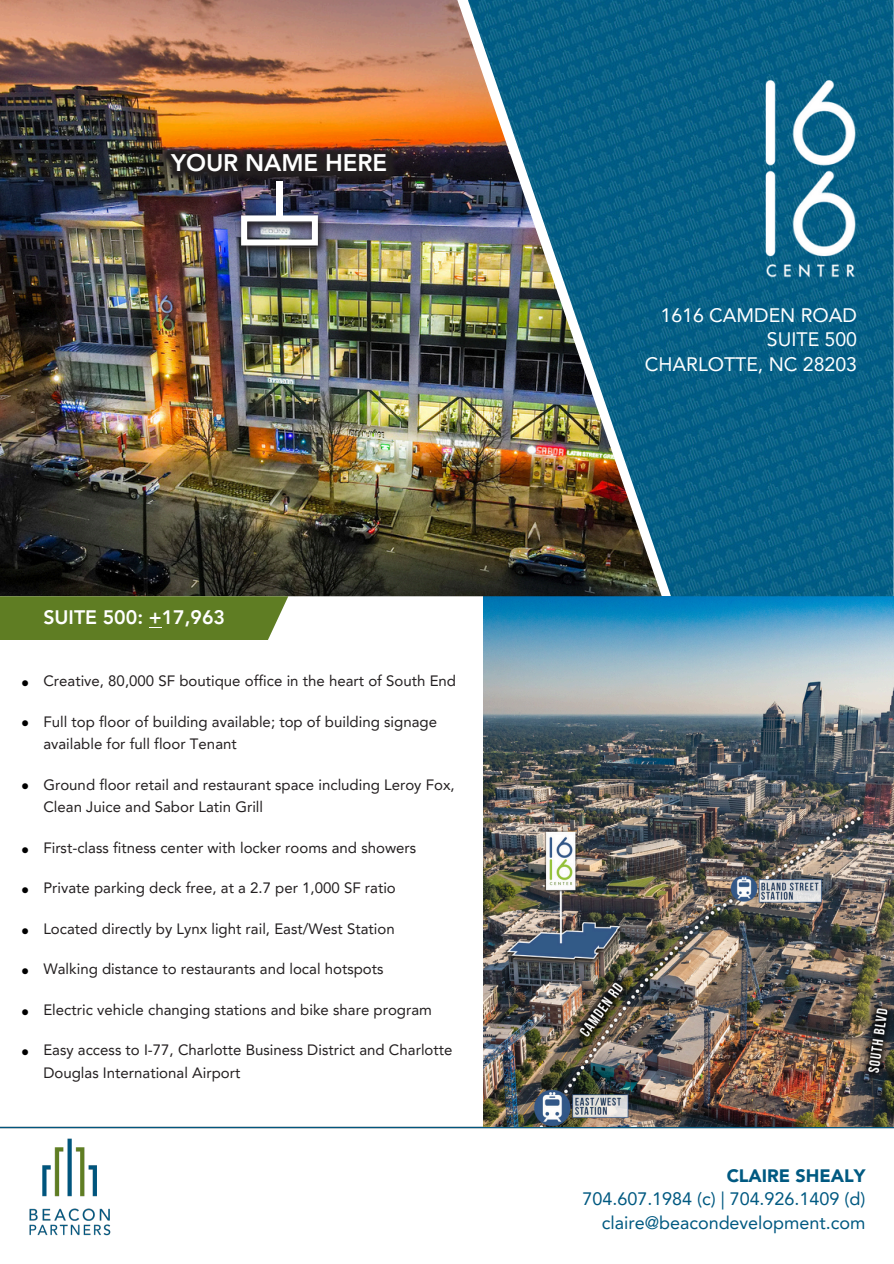
<style>
.page{position:relative;width:894px;height:1264px;background:#fff}
.page>*{position:absolute;margin:0;border:0;box-sizing:border-box;transform-origin:0 0}
.t1{font:800 24px "Avenir LT Pro";letter-spacing:-.005em;color:#fff}
.t2{font:19.5px/24.8px "Avenir LT Pro";color:#fff;text-align:right}
.t3{font:800 19.5px "Avenir LT Pro";color:#fff}
.t4{font:18px/23.7px "Avenir LT Pro";color:#005981;text-align:right}
.t5{font:15px/22.5px "Avenir LT Pro";color:#231f20}
.t6{font:13.5px "Arimo";color:#000}
.s1{font-weight:900}
</style>
<div class="page">
<img style="left:0;top:1126px;width:893px;height:110px">
<img style="left:483px;top:596px;width:410px;height:530px">
<img style="left:0;top:0;width:468px;height:596px">
<img style="left:468px;top:0;width:425px;height:596px">
<img style="left:739px;top:75px;width:126px;height:214px">
<img style="left:162px;top:147px;width:233px;height:33px">
<div style="left:0;top:596px;width:288px;height:44px;background:#5f7d23"></div>
<img style="left:237px;top:210px;width:91px;height:45px">
<svg style="left:241px;top:215px;width:77px;height:30px"></svg>
<div style="left:276px;top:182px;width:6px;height:35px;background:#fff"></div>
<h1 class="t1" style="left:171px;top:153px;width:217px">YOUR NAME HERE</h1>
<p class="t3" style="left:43px;top:609px;width:183px">SUITE 500: +17,963</p>
<h2 class="t6" style="left:21px;top:674px;width:10px">●</h2>
<h3 class="t5" style="left:43px;top:671px;width:414px">Creative, 80,000 SF boutique office in the heart of South End</h3>
<p class="t6" style="left:21px;top:715px;width:10px">●</p>
<p class="t5" style="left:43px;top:711px;width:395px">Full top floor of building available; top of building signage available for full floor Tenant</p>
<p class="t6" style="left:21px;top:778px;width:10px">●</p>
<p class="t5" style="left:43px;top:774px;width:412px">Ground floor retail and restaurant space including Leroy Fox,<br>Clean Juice and Sabor Latin Grill</p>
<p class="t6" style="left:21px;top:841px;width:10px">●</p>
<p class="t5" style="left:43px;top:837px;width:374px">First-class fitness center with locker rooms and showers</p>
<p class="t6" style="left:21px;top:881px;width:10px">●</p>
<p class="t5" style="left:43px;top:878px;width:354px">Private parking deck free, at a 2.7 per 1,000 SF ratio</p>
<p class="t6" style="left:21px;top:922px;width:10px">●</p>
<p class="t5" style="left:43px;top:918px;width:353px">Located directly by Lynx light rail, East/West Station</p>
<p class="t6" style="left:21px;top:962px;width:10px">●</p>
<p class="t5" style="left:43px;top:959px;width:341px">Walking distance to restaurants and local hotspots</p>
<p class="t6" style="left:21px;top:1003px;width:10px">●</p>
<p class="t5" style="left:43px;top:999px;width:390px">Electric vehicle changing stations and bike share program</p>
<p class="t6" style="left:21px;top:1044px;width:10px">●</p>
<p class="t5" style="left:43px;top:1040px;width:410px">Easy access to I-77, Charlotte Business District and Charlotte<br>Douglas International Airport</p>
<p class="t2" style="left:644px;top:304px;width:214px">1616 CAMDEN ROAD<br>SUITE 500<br>CHARLOTTE, NC 28203</p>
<p class="t4" style="left:582px;top:1165px;width:284px"><span class="s1">CLAIRE SHEALY<br></span>704.607.1984 (c) | 704.926.1409 (d) claire@beacondevelopment.com</p>
</div>
